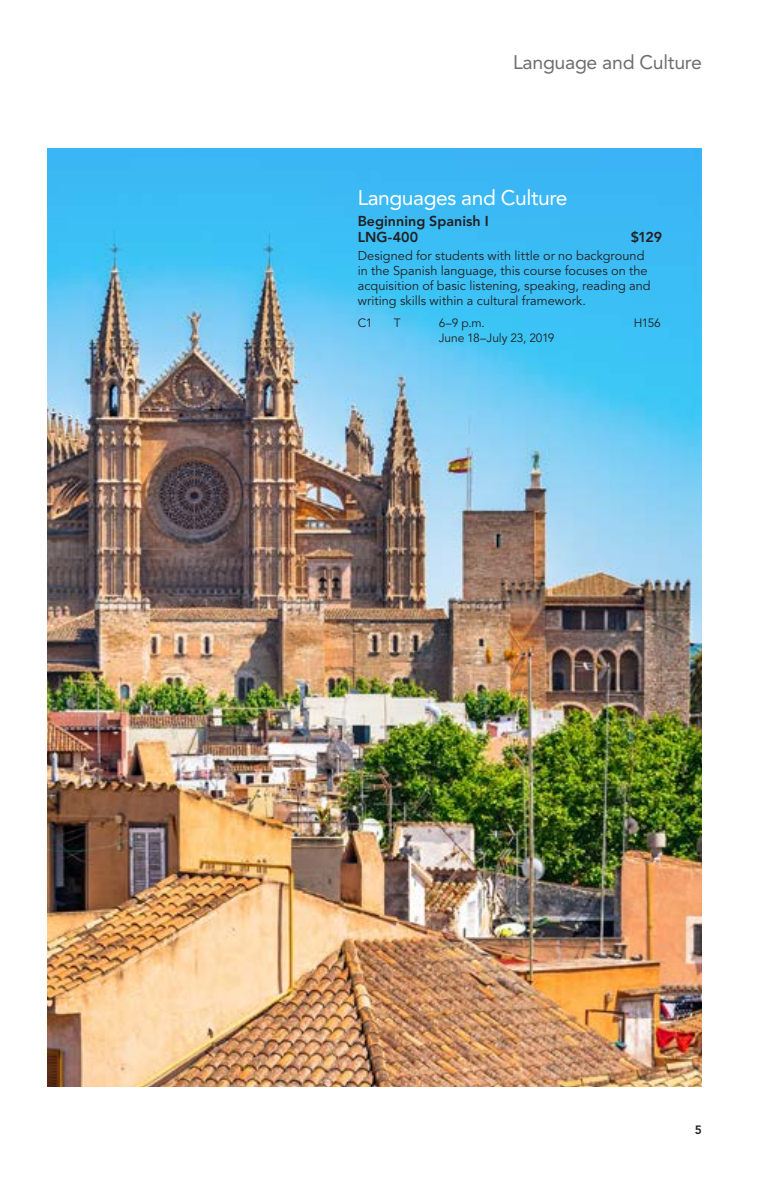
<style>
.page{position:relative;width:783px;height:1188px;background:#fff}
.page>*{position:absolute;margin:0;border:0;box-sizing:border-box;transform-origin:0 0}
.t1{font:21px "Avenir LT Std";letter-spacing:-.02em;color:#fff}
.t2{font:19.5px "Avenir LT Std";letter-spacing:-.015em;color:#6d6e71}
.t3{font:800 14.25px/16.5px "Avenir LT Std";color:#231f20}
.t4{font:12.75px/15px "Avenir LT Std";letter-spacing:.005em;color:#231f20}
.t5{font:12px "Avenir LT Std";letter-spacing:-.01em;color:#231f20}
.t6{font:800 12px "Avenir LT Std";color:#231f20}
</style>
<div class="page">
<img style="left:47px;top:148px;width:655px;height:938px">
<h2 class="t2" style="left:513px;top:51px;width:190px">Language and Culture</h2>
<h1 class="t1" style="left:358px;top:185px;width:211px">Languages and Culture</h1>
<p class="t3" style="left:358px;top:213px;width:132px">Beginning Spanish I<br>LNG-400</p>
<p class="t3" style="left:631px;top:229px;width:33px">$129</p>
<p class="t4" style="left:358px;top:249px;width:295px">Designed for students with little or no background in the Spanish language, this course focuses on the acquisition of basic listening, speaking, reading and writing skills within a cultural framework.</p>
<p class="t5" style="left:358px;top:316px;width:16px">C1</p>
<p class="t5" style="left:394px;top:316px;width:8px">T</p>
<p class="t5" style="left:439px;top:316px;width:48px">6–9 p.m.</p>
<p class="t5" style="left:634px;top:316px;width:29px">H156</p>
<p class="t5" style="left:439px;top:331px;width:117px">June 18–July 23, 2019</p>
<p class="t6" style="left:695px;top:1123px;width:9px">5</p>
</div>
